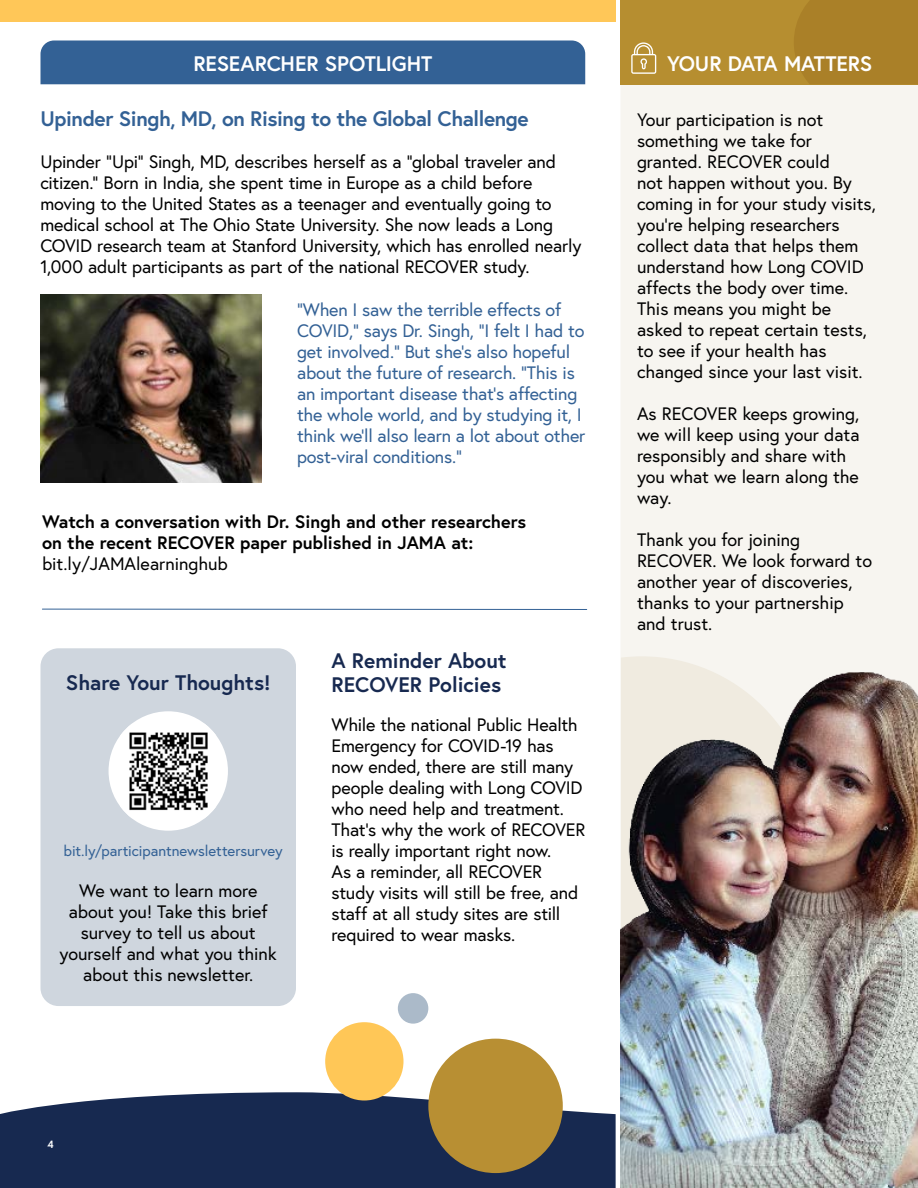
<style>
.page{position:relative;width:918px;height:1188px;background:#fff}
.page>*{position:absolute;margin:0;border:0;box-sizing:border-box;transform-origin:0 0}
.t1{font:700 21px/24px "Europa";color:#172950}
.H4{font:700 21px "Europa";letter-spacing:-.02em;color:#336195}
.H2_Caps{font:700 21px "Europa";letter-spacing:-.01em;color:#fff}
.t2{font:18px/21px "Europa";color:#000}
.t3{font:18px/21px "Europa";letter-spacing:-.01em;color:#336195}
.t4{font:700 18px/21px "Europa";color:#000}
.t5{font:15px "Europa";letter-spacing:-.005em;color:#336195}
.t6{font:700 10.5px "Europa";color:#fff}
</style>
<div class="page">
<svg style="left:0;top:1092px;width:616px;height:96px;background:#26375b"></svg>
<div style="left:0;top:0;width:616px;height:21px;background:#ffc758"></div>
<div style="left:620px;top:0;width:298px;height:672px;background:#f7f5f0"></div>
<div style="left:40px;top:40px;width:545px;height:44px;background:#336195"></div>
<div style="left:621px;top:0;width:297px;height:84px;background:#b68e30"></div>
<div style="left:794px;top:0;width:124px;height:84px;background:#aa8028"></div>
<svg style="left:621px;top:656px;width:192px;height:16px;fill:#f7f5f0"></svg>
<hr style="left:42px;top:609px;width:545px;height:1px;background:#336195">
<svg style="left:631px;top:42px;width:25px;height:32px"></svg>
<img style="left:40px;top:294px;width:222px;height:189px">
<div style="left:41px;top:648px;width:255px;height:358px;background:#cfd6de;border-radius:18px"></div>
<div style="left:109px;top:711px;width:119px;height:120px;background:#fff;border-radius:50%"></div>
<img style="left:120px;top:724px;width:96px;height:94px">
<img style="left:620px;top:672px;width:298px;height:516px">
<div style="left:428px;top:1039px;width:135px;height:134px;background:#b88f33;border-radius:50%"></div>
<div style="left:398px;top:993px;width:30px;height:31px;background:#abbac9;border-radius:50%"></div>
<div style="left:325px;top:1022px;width:79px;height:79px;background:#ffc757;border-radius:50%"></div>
<div style="left:40px;top:1134px;width:22px;height:21px;background:#172950;border-radius:50%"></div>
<p class="H2_Caps" style="left:193px;top:49px;width:241px">RESEARCHER SPOTLIGHT</p>
<p class="H4" style="left:41px;top:104px;width:490px">Upinder Singh, MD, on Rising to the Global Challenge</p>
<p class="t2" style="left:40px;top:150px;width:543px">Upinder “Upi” Singh, MD, describes herself as a “global traveler and citizen.” Born in India, she spent time in Europe as a child before moving to the United States as a teenager and eventually going to medical school at The Ohio State University. She now leads a Long COVID research team at Stanford University, which has enrolled nearly 1,000 adult participants as part of the national RECOVER study.</p>
<p class="t3" style="left:297px;top:299px;width:290px">“When I saw the terrible effects of COVID,” says Dr. Singh, “I felt I had to get involved.” But she’s also hopeful about the future of research. “This is an important disease that’s affecting the whole world, and by studying it, I think we’ll also learn a lot about other post-viral conditions.”</p>
<p class="t4" style="left:42px;top:511px;width:486px">Watch a conversation with Dr. Singh and other researchers on the recent RECOVER paper published in JAMA at:</p>
<p class="t2" style="left:42px;top:553px;width:187px">bit.ly/JAMAlearninghub</p>
<p class="t1" style="left:66px;top:670px;width:206px">Share Your Thoughts!</p>
<p class="t5" style="left:64px;top:841px;width:220px">bit.ly/participantnewslettersurvey</p>
<p class="t2" style="left:60px;top:880px;width:219px;text-align:center">We want to learn more about you! Take this brief survey to tell us about yourself and what you think about this newsletter.</p>
<p class="t1" style="left:332px;top:648px;width:177px">A Reminder About<br>RECOVER Policies</p>
<p class="t2" style="left:332px;top:714px;width:255px">While the national Public Health<br>Emergency for COVID-19 has now ended, there are still many people dealing with Long COVID who need help and treatment.<br>That’s why the work of RECOVER is really important right now.<br>As a reminder, all RECOVER study visits will still be free, and staff at all study sites are still required to wear masks.</p>
<p class="H2_Caps" style="left:667px;top:49px;width:207px">YOUR DATA MATTERS</p>
<p class="t2" style="left:637px;top:109px;width:240px">Your participation is not something we take for granted. RECOVER could<br>not happen without you. By coming in for your study visits, you’re helping researchers collect data that helps them understand how Long COVID affects the body over time.<br>This means you might be asked to repeat certain tests, to see if your health has changed since your last visit.</p>
<p class="t2" style="left:637px;top:403px;width:224px">As RECOVER keeps growing, we will keep using your data responsibly and share with you what we learn along the way.</p>
<p class="t2" style="left:637px;top:529px;width:237px">Thank you for joining<br>RECOVER. We look forward to another year of discoveries, thanks to your partnership and trust.</p>
<p class="t6" style="left:48px;top:1137px;width:8px">4</p>
</div>
